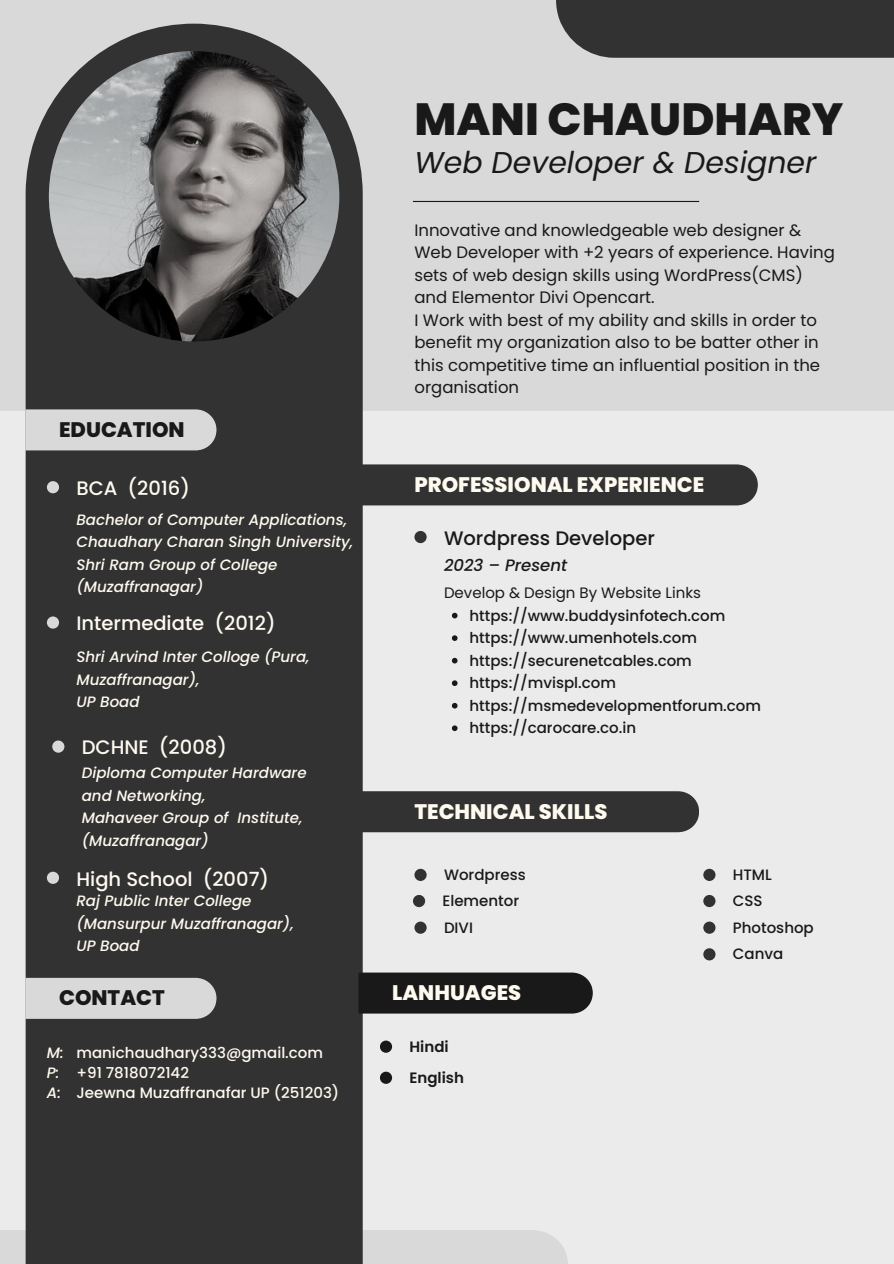
<style>
.page{position:relative;width:894px;height:1264px;background:#fff}
.page>*{position:absolute;margin:0;border:0;box-sizing:border-box;transform-origin:0 0}
.t1{font:800 45px "Poppins";color:#191919}
.t2{font:italic 30px "Poppins";color:#191919}
.t3{font:800 21px "Poppins";color:#fffaef}
.t4{font:800 21px "Poppins";color:#191919}
.t5{font:500 19.5px "Poppins";color:#fffaef}
.t6{font:500 19.5px "Poppins";color:#191919}
.t7{font:16.5px/22.5px "Poppins";color:#191919}
.t8{font:italic 500 16.5px "Poppins";color:#191919}
.t9{font:italic 500 15px/22.5px "Poppins";color:#fffaef}
.t10{font:500 15px "Poppins";color:#191919}
.t11{font:500 15px "Poppins";color:#fffaef}
.t12{font:15px "Poppins";color:#191919}
.t13{font:600 15px "Poppins";color:#191919}
</style>
<div class="page">
<div style="left:0;top:0;width:893px;height:1263px;background:#ebebeb"></div>
<div style="left:0;top:0;width:893px;height:411px;background:#d9d9d9"></div>
<div style="left:0;top:1230px;width:567px;height:33px;background:#d9d9d9"></div>
<div style="left:26px;top:24px;width:336px;height:1239px;background:#323232"></div>
<div style="left:25px;top:409px;width:191px;height:41px;background:#d9d9d9"></div>
<div style="left:354px;top:464px;width:403px;height:41px;background:#323232"></div>
<div style="left:354px;top:791px;width:345px;height:41px;background:#323232"></div>
<div style="left:25px;top:977px;width:191px;height:41px;background:#d9d9d9"></div>
<div style="left:358px;top:972px;width:234px;height:41px;background:#191919"></div>
<div style="left:556px;top:0;width:337px;height:58px;background:#323232"></div>
<img style="left:49px;top:51px;width:290px;height:290px;border-radius:50%">
<hr style="left:413px;top:201px;width:286px;height:1px;background:#191919">
<div style="left:47px;top:481px;width:12px;height:12px;background:#d9d9d9;border-radius:50%"></div>
<div style="left:380px;top:1040px;width:12px;height:12px;background:#191919;border-radius:50%"></div>
<div style="left:380px;top:1071px;width:12px;height:12px;background:#191919;border-radius:50%"></div>
<div style="left:47px;top:616px;width:12px;height:12px;background:#d9d9d9;border-radius:50%"></div>
<div style="left:47px;top:871px;width:12px;height:12px;background:#d9d9d9;border-radius:50%"></div>
<div style="left:414px;top:531px;width:12px;height:12px;background:#323232;border-radius:50%"></div>
<svg style="left:452px;top:612px;width:5px;height:6px"></svg>
<svg style="left:452px;top:635px;width:5px;height:6px"></svg>
<svg style="left:452px;top:658px;width:5px;height:5px"></svg>
<svg style="left:452px;top:680px;width:5px;height:6px"></svg>
<svg style="left:452px;top:703px;width:5px;height:5px"></svg>
<svg style="left:452px;top:725px;width:5px;height:6px"></svg>
<div style="left:414px;top:868px;width:12px;height:13px;background:#323232;border-radius:50%"></div>
<div style="left:703px;top:868px;width:12px;height:13px;background:#323232;border-radius:50%"></div>
<svg style="left:413px;top:894px;width:12px;height:13px"></svg>
<div style="left:414px;top:921px;width:12px;height:12px;background:#323232;border-radius:50%"></div>
<div style="left:703px;top:894px;width:12px;height:13px;background:#323232;border-radius:50%"></div>
<div style="left:703px;top:921px;width:12px;height:12px;background:#323232;border-radius:50%"></div>
<div style="left:703px;top:948px;width:12px;height:12px;background:#323232;border-radius:50%"></div>
<div style="left:52px;top:740px;width:12px;height:12px;background:#d9d9d9;border-radius:50%"></div>
<p class="t1" style="left:414px;top:88px;width:430px">MANI CHAUDHARY</p>
<p class="t2" style="left:414px;top:141px;width:403px">Web Developer &amp; Designer</p>
<p class="t4" style="left:59px;top:414px;width:127px">EDUCATION</p>
<p class="t5" style="left:76px;top:474px;width:115px">BCA (2016)</p>
<p class="t9" style="left:76px;top:508px;width:272px">Bachelor of Computer Applications,</p>
<p class="t9" style="left:76px;top:530px;width:278px">Chaudhary Charan Singh University,</p>
<p class="t9" style="left:76px;top:553px;width:202px">Shri Ram Group of College (Muzaffranagar)</p>
<p class="t5" style="left:76px;top:610px;width:201px">Intermediate (2012)</p>
<p class="t9" style="left:76px;top:645px;width:234px">Shri Arvind Inter Colloge (Pura,<br>Muzaffranagar),</p>
<p class="t9" style="left:76px;top:690px;width:65px">UP Boad</p>
<p class="t5" style="left:82px;top:734px;width:147px">DCHNE (2008)</p>
<p class="t9" style="left:82px;top:761px;width:226px">Diploma Computer Hardware and Networking,</p>
<p class="t9" style="left:82px;top:806px;width:222px">Mahaveer Group of Institute,</p>
<p class="t9" style="left:82px;top:829px;width:128px">(Muzaffranagar)</p>
<p class="t5" style="left:76px;top:865px;width:194px">High School (2007)</p>
<p class="t9" style="left:76px;top:889px;width:219px">Raj Public Inter College (Mansurpur Muzaffranagar),</p>
<p class="t9" style="left:76px;top:934px;width:65px">UP Boad</p>
<p class="t7" style="left:414px;top:218px;width:422px">Innovative and knowledgeable web designer &amp; Web Developer with +2 years of experience. Having sets of web design skills using WordPress(CMS) and Elementor Divi Opencart.</p>
<p class="t7" style="left:414px;top:308px;width:407px">I Work with best of my ability and skills in order to benefit my organization also to be batter other in this competitive time an influential position in the organisation</p>
<p class="t3" style="left:414px;top:469px;width:291px">PROFESSIONAL EXPERIENCE</p>
<p class="t6" style="left:444px;top:524px;width:212px">Wordpress Developer</p>
<p class="t8" style="left:444px;top:553px;width:125px">2023 – Present</p>
<p class="t10" style="left:469px;top:605px;width:257px">https://www.buddysinfotech.com</p>
<p class="t10" style="left:469px;top:627px;width:229px">https://www.umenhotels.com</p>
<p class="t10" style="left:469px;top:650px;width:224px">https://securenetcables.com</p>
<p class="t10" style="left:469px;top:672px;width:148px">https://mvispl.com</p>
<p class="t10" style="left:469px;top:695px;width:293px">https://msmedevelopmentforum.com</p>
<p class="t10" style="left:469px;top:717px;width:168px">https://carocare.co.in</p>
<p class="t12" style="left:444px;top:582px;width:258px">Develop &amp; Design By Website Links</p>
<p class="t3" style="left:414px;top:796px;width:194px">TECHNICAL SKILLS</p>
<p class="t10" style="left:444px;top:864px;width:83px">Wordpress</p>
<p class="t10" style="left:732px;top:864px;width:40px">HTML</p>
<p class="t10" style="left:442px;top:890px;width:78px">Elementor</p>
<p class="t10" style="left:444px;top:917px;width:30px">DIVI</p>
<p class="t10" style="left:732px;top:890px;width:31px">CSS</p>
<p class="t10" style="left:732px;top:917px;width:82px">Photoshop</p>
<p class="t10" style="left:732px;top:943px;width:52px">Canva</p>
<p class="t4" style="left:59px;top:983px;width:107px">CONTACT</p>
<p class="t3" style="left:392px;top:977px;width:131px">LANHUAGES</p>
<p class="t9" style="left:47px;top:1041px;width:18px">M:</p>
<p class="t9" style="left:47px;top:1061px;width:14px">P:</p>
<p class="t9" style="left:47px;top:1081px;width:16px">A:</p>
<p class="t11" style="left:76px;top:1042px;width:248px">manichaudhary333@gmail.com</p>
<p class="t11" style="left:76px;top:1062px;width:114px">+91 7818072142</p>
<p class="t11" style="left:76px;top:1082px;width:264px">Jeewna Muzaffranafar UP (251203)</p>
<p class="t13" style="left:409px;top:1035px;width:41px">Hindi</p>
<p class="t13" style="left:409px;top:1067px;width:56px">English</p>
</div>
